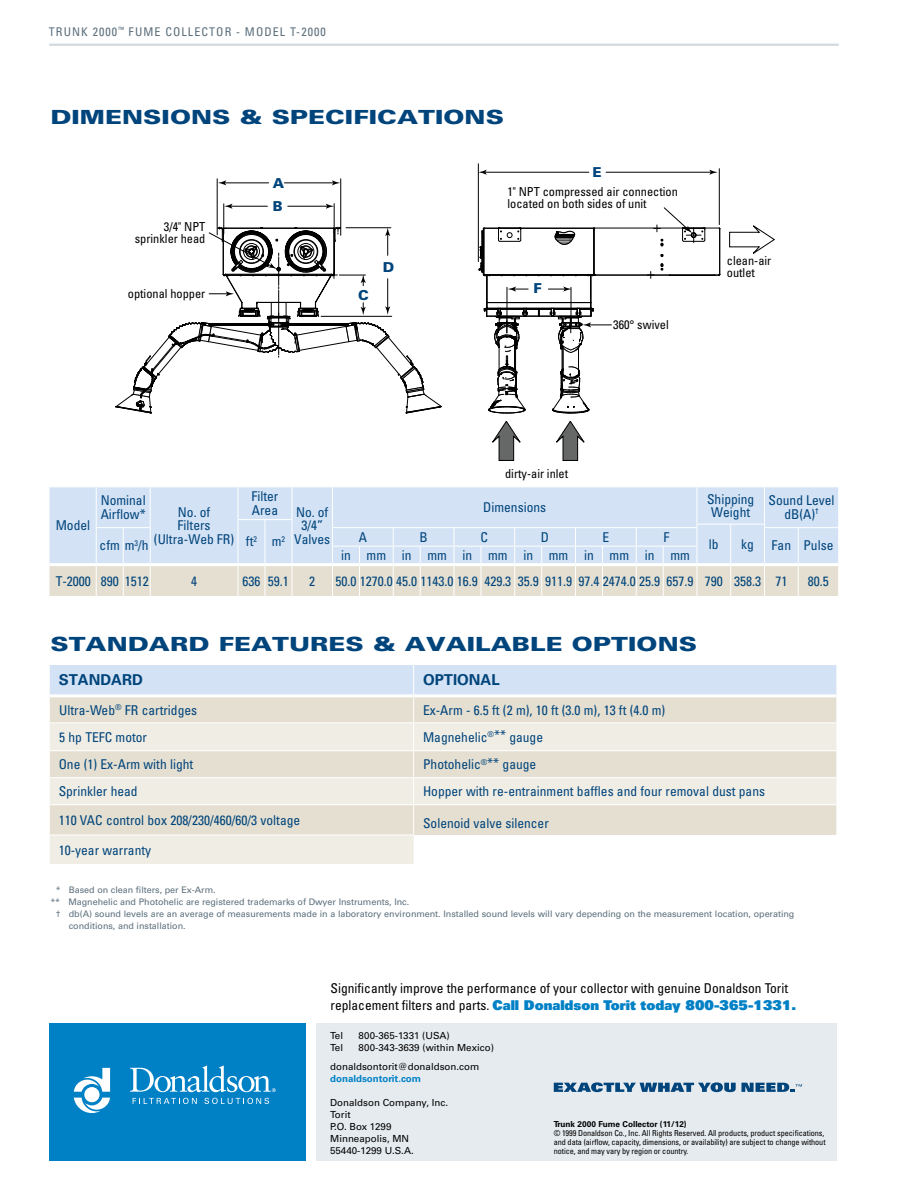
<style>
.page{position:relative;width:918px;height:1188px;background:#fff}
.page>*{position:absolute;margin:0;border:0;box-sizing:border-box;transform-origin:0 0}
.t1{font:900 19.5px "Univers LT Std";color:#00447c;scale:1.3 1}
.t2{font:700 15px "Univers LT Std";color:#00447c}
.t3{font:900 13.8px/23.5px "Univers LT Std";color:#00447c}
.t4{font:condensed 13.5px/13.5px "Univers LT Std";color:#00447c;text-align:center}
.t5{font:condensed 13.5px "Univers LT Std";color:#000}
.t6{font:13.5px "Univers LT Std X Black";color:#0081c6}
.t7{font:condensed 12.3px/12.1px "Univers LT Std";color:#000}
.t8{font:condensed 12px "Univers LT Std";letter-spacing:.09em;color:#5c6f7c}
.t9{font:9.75px/12px "Univers LT Std";color:#000}
.t10{font:700 9.75px "Univers LT Std";color:#0081c6}
.t11{font:9px "Univers LT Std";letter-spacing:-.005em;color:#5c6f7c}
.t12{font:condensed 8.25px/9px "Univers LT Std";letter-spacing:-.01em;color:#000}
.t13{font:700 8.25px "Univers LT Std";color:#000}
.s1{font-family:"Univers LT Std";font-stretch:condensed;color:#000}
</style>
<div class="page">
<hr style="left:49px;top:44px;width:790px;height:2px;background:#d2d9de">
<div style="left:49px;top:1023px;width:257px;height:138px;background:#0081c6"></div>
<div style="left:317px;top:1023px;width:520px;height:138px;background:#e6ebef"></div>
<svg style="left:74px;top:1066px;width:202px;height:47px"></svg>
<svg style="left:554px;top:1082px;width:248px;height:10px"></svg>
<hr style="left:478px;top:164px;width:1px;height:98px;background:#000">
<hr style="left:217px;top:179px;width:1px;height:56px;background:#000">
<hr style="left:223px;top:204px;width:1px;height:30px;background:#000">
<hr style="left:334px;top:204px;width:1px;height:30px;background:#000">
<hr style="left:340px;top:179px;width:1px;height:56px;background:#000">
<hr style="left:230px;top:206px;width:37px;height:1px;background:#000">
<svg style="left:224px;top:204px;width:8px;height:5px"></svg>
<hr style="left:288px;top:206px;width:40px;height:1px;background:#000">
<svg style="left:326px;top:204px;width:8px;height:5px"></svg>
<hr style="left:224px;top:183px;width:45px;height:1px;background:#000">
<svg style="left:218px;top:180px;width:8px;height:5px"></svg>
<hr style="left:284px;top:183px;width:50px;height:1px;background:#000">
<svg style="left:332px;top:180px;width:8px;height:5px"></svg>
<svg style="left:492px;top:421px;width:29px;height:40px"></svg>
<svg style="left:556px;top:421px;width:29px;height:40px"></svg>
<svg style="left:729px;top:225px;width:45px;height:29px"></svg>
<hr style="left:719px;top:169px;width:1px;height:56px;background:#000">
<hr style="left:485px;top:172px;width:104px;height:1px;background:#000">
<svg style="left:478px;top:170px;width:9px;height:5px"></svg>
<hr style="left:606px;top:172px;width:106px;height:1px;background:#000">
<svg style="left:709px;top:170px;width:9px;height:5px"></svg>
<svg style="left:663px;top:207px;width:26px;height:20px"></svg>
<svg style="left:115px;top:227px;width:582px;height:187px"></svg>
<div style="left:50px;top:487px;width:788px;height:32px;background:#d3e2f4"></div>
<hr style="left:96px;top:487px;width:1px;height:33px;background:#fff">
<hr style="left:150px;top:487px;width:1px;height:33px;background:#fff">
<hr style="left:238px;top:487px;width:1px;height:32px;background:#fff">
<hr style="left:292px;top:487px;width:1px;height:32px;background:#fff">
<hr style="left:332px;top:487px;width:1px;height:33px;background:#fff">
<hr style="left:697px;top:487px;width:1px;height:33px;background:#fff">
<hr style="left:764px;top:487px;width:1px;height:33px;background:#fff">
<svg style="left:49px;top:519px;width:790px;height:77px"></svg>
<hr style="left:663px;top:546px;width:34px;height:1px;background:#fff">
<svg style="left:50px;top:805px;width:787px;height:59px"></svg>
<hr style="left:413px;top:805px;width:1px;height:30px;background:#fff">
<svg style="left:50px;top:664px;width:787px;height:140px"></svg>
<hr style="left:414px;top:723px;width:423px;height:1px;background:#fff">
<hr style="left:50px;top:750px;width:364px;height:1px;background:#fff">
<hr style="left:50px;top:777px;width:364px;height:1px;background:#fff">
<hr style="left:50px;top:835px;width:364px;height:1px;background:#fff">
<hr style="left:414px;top:750px;width:423px;height:1px;background:#fff">
<hr style="left:414px;top:777px;width:423px;height:1px;background:#fff">
<p class="t8" style="left:49px;top:24px;width:279px">trunk 2000<sup>™</sup> fume collector - M od el T-2000</p>
<h1 class="t1" style="left:50px;top:105px;width:350px">DIMENSIONS &amp; SPECIFICATIONS</h1>
<p class="t7" style="left:135px;top:220px;width:72px;text-align:right">3/4" NPT sprinkler head</p>
<p class="t7" style="left:128px;top:287px;width:79px">optional hopper</p>
<p class="t3" style="left:273px;top:171px;width:13px">A<br>B</p>
<p class="t3" style="left:358px;top:283px;width:12px">C</p>
<p class="t3" style="left:383px;top:255px;width:13px">D</p>
<p class="t3" style="left:593px;top:160px;width:11px">E</p>
<p class="t7" style="left:507px;top:185px;width:172px">1" NPT compressed air connection located on both sides of unit</p>
<p class="t3" style="left:533px;top:276px;width:10px">F</p>
<p class="t7" style="left:613px;top:319px;width:57px">360° swivel</p>
<p class="t7" style="left:727px;top:255px;width:46px">clean-air outlet</p>
<p class="t4" style="left:56px;top:518px;width:36px">Model</p>
<p class="t7" style="left:505px;top:467px;width:65px">dirty-air inlet</p>
<p class="t4" style="left:251px;top:490px;width:28px;text-align:left">Filter<br>Area</p>
<p class="t4" style="left:294px;top:505px;width:37px">No. of<br>3/4”<br>Valves</p>
<p class="t4" style="left:483px;top:500px;width:64px">Dimensions</p>
<p class="t4" style="left:707px;top:492px;width:49px">Shipping<br>Weight</p>
<p class="t4" style="left:769px;top:494px;width:67px">Sound Level dB(A)<sup>†</sup></p>
<p class="t4" style="left:101px;top:494px;width:46px;text-align:left">Nominal<br>Airflow*</p>
<p class="t4" style="left:154px;top:505px;width:82px">No. of<br>Filters<br>(U ltra-Web FR)</p>
<p class="t4" style="left:359px;top:530px;width:10px">A</p>
<p class="t4" style="left:419px;top:530px;width:10px">B</p>
<p class="t4" style="left:481px;top:530px;width:7px">C</p>
<p class="t4" style="left:541px;top:530px;width:10px">D</p>
<p class="t4" style="left:602px;top:530px;width:7px">E</p>
<p class="t4" style="left:664px;top:530px;width:6px">F</p>
<p class="t4" style="left:246px;top:535px;width:41px">ft<sup>2</sup> m<sup>2</sup></p>
<p class="t4" style="left:100px;top:539px;width:51px">cfm m<sup>3</sup>/h</p>
<p class="t4" style="left:709px;top:537px;width:11px">lb</p>
<p class="t4" style="left:741px;top:537px;width:14px">kg</p>
<p class="t4" style="left:772px;top:539px;width:63px">Fan Pulse</p>
<p class="t4" style="left:341px;top:548px;width:350px">in mm in mm in mm in mm in mm in mm</p>
<p class="t4" style="left:56px;top:574px;width:94px">T-2000 890 1512</p>
<p class="t4" style="left:191px;top:574px;width:7px">4</p>
<p class="t4" style="left:242px;top:574px;width:48px">636 59.1</p>
<p class="t4" style="left:309px;top:574px;width:7px">2</p>
<p class="t4" style="left:335px;top:574px;width:453px">50.0 1270.0 45.0 1143.0 16.9 429.3 35.9 911.9 97.4 2474.0 25.9 657.9 790 358.3 71</p>
<p class="t4" style="left:808px;top:574px;width:22px">80.5</p>
<h1 class="t1" style="left:50px;top:631px;width:144px">STANDARD FEAT</h1>
<h1 class="t1" style="left:289px;top:631px;width:31px">URES</h1>
<h1 class="t1" style="left:373px;top:631px;width:168px">&amp; AVAILABLE OPTIONS</h1>
<p class="t2" style="left:59px;top:671px;width:86px">standard</p>
<p class="t2" style="left:423px;top:671px;width:78px">optional</p>
<p class="t4" style="left:59px;top:703px;width:139px">Ultra-Web<sup>®</sup> FR cartridges</p>
<p class="t4" style="left:423px;top:703px;width:244px">Ex-Arm - 6.5 ft (2 m), 10 ft (3.0 m), 13 ft (4.0 m)</p>
<p class="t4" style="left:59px;top:730px;width:41px">5 hp TEFC</p>
<p class="t4" style="left:116px;top:730px;width:33px">motor</p>
<p class="t4" style="left:423px;top:730px;width:122px">Magnehelic<sup>®</sup>** gauge</p>
<p class="t4" style="left:59px;top:757px;width:136px">O ne (1) Ex-Arm with light</p>
<p class="t4" style="left:423px;top:757px;width:115px">Photohelic<sup>®</sup>** gauge</p>
<p class="t4" style="left:59px;top:784px;width:81px">Sprinkler head</p>
<p class="t4" style="left:423px;top:784px;width:344px">Hopper with re-entrainment baffles and four removal dust pans</p>
<p class="t4" style="left:59px;top:813px;width:243px">110 VAC control box 208/230/460/60/3 voltage</p>
<p class="t4" style="left:423px;top:816px;width:127px">Solenoid valve silencer</p>
<p class="t4" style="left:59px;top:843px;width:94px">10-year warranty</p>
<p class="t11" style="left:56px;top:884px;width:161px">* Based on clean filters, per Ex-Arm.</p>
<p class="t11" style="left:50px;top:896px;width:360px">** Magnehelic and Photohelic are registered trademarks of Dwyer Instruments, Inc.</p>
<p class="t11" style="left:56px;top:908px;width:740px">† db(A) sound levels are an average of measurements made in a laboratory environment. Installed sound levels will vary depending on the measurement location, operating</p>
<p class="t11" style="left:69px;top:920px;width:118px">conditions, and installation.</p>
<p class="t5" style="left:331px;top:980px;width:459px">Significantly improve the performance of your collector with genuine Donaldson Torit</p>
<p class="t6" style="left:331px;top:996px;width:467px"><span class="s1">replacement filters and parts.</span> Call Donaldson Torit today 800-365-1331.</p>
<p class="t9" style="left:330px;top:1030px;width:14px">Tel</p>
<p class="t9" style="left:359px;top:1030px;width:93px">800-365-1331 (USA)</p>
<p class="t9" style="left:330px;top:1042px;width:14px">Tel</p>
<p class="t9" style="left:330px;top:1038px;width:165px;line-height:18.8px;text-indent:28px">800-343-3639 (within Mexico) donaldsontorit@donaldson.com</p>
<p class="t10" style="left:330px;top:1073px;width:92px">donaldsontorit.com</p>
<p class="t9" style="left:330px;top:1096px;width:119px">Donaldson Company, Inc.<br>Torit<br>P.O. Box 1299<br>Minneapolis, MN<br>55440-1299 U.S.A.</p>
<p class="t13" style="left:554px;top:1120px;width:134px">Trunk 2000 Fume Collector (11/12)</p>
<p class="t12" style="left:554px;top:1129px;width:273px">© 1999 Donaldson Co., Inc. All Rights Reserved. All products, product specifications, and data (airflow, capacity, dimensions, or availability) are subject to change without notice, and may vary by region or country.</p>
</div>
